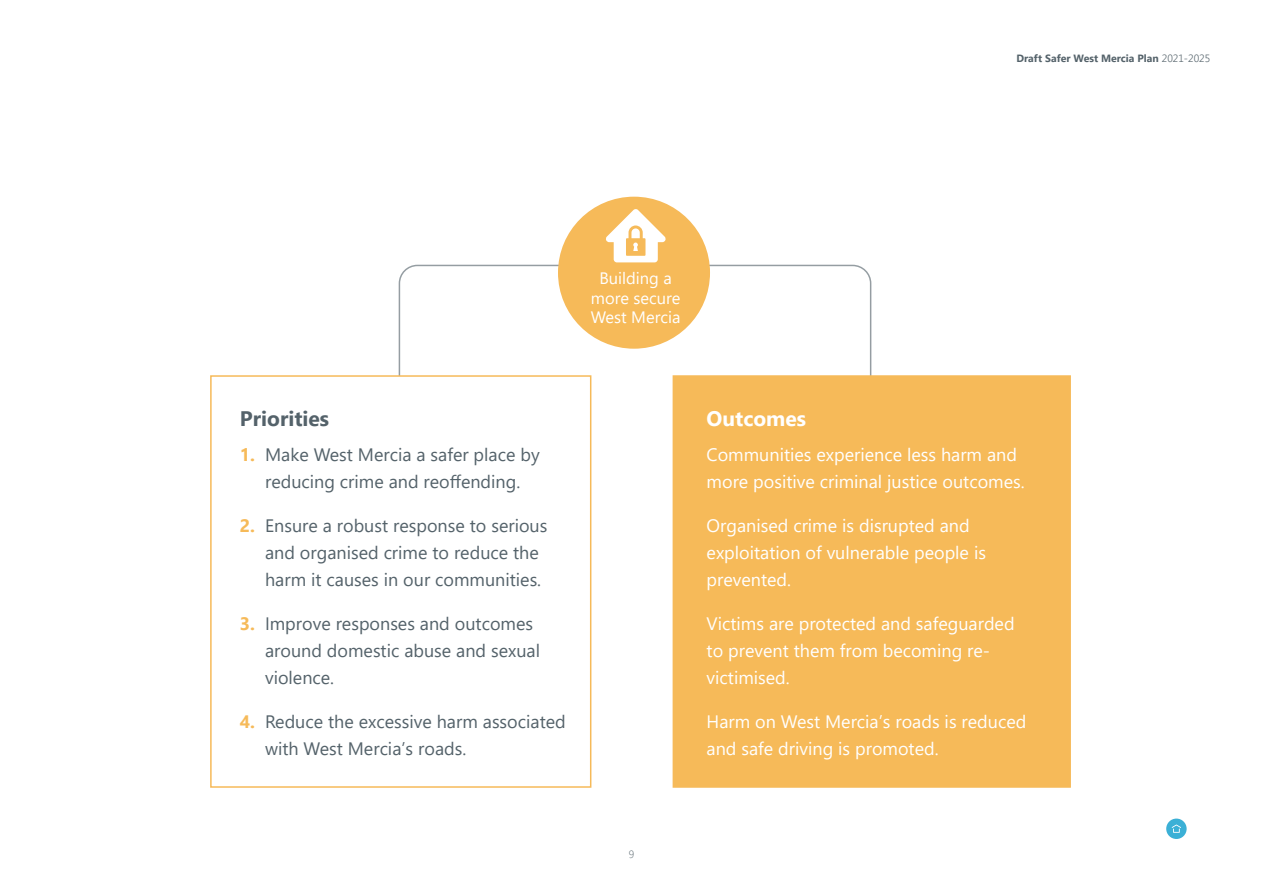
<style>
.page{position:relative;width:1263px;height:893px;background:#fff}
.page>*{position:absolute;margin:0;border:0;box-sizing:border-box;transform-origin:0 0}
.t1{font:700 21px "Segoe UI";color:#54626a}
.t2{font:700 21px "Segoe UI";color:#fff}
.t3{font:18px/27px "Segoe UI";color:#54626a}
.t4{font:18px/27px "Segoe UI";color:#fff}
.t5{font:16.5px/19.8px "Segoe UI";color:#fff;text-align:center}
.t6{font:700 10.5px "Segoe UI";color:#54626a}
.t7{font:300 10.5px "Segoe UI";color:#54626a}
.s1{font-weight:300}
.s2{font-weight:700;color:#f6ba59}
</style>
<div class="page">
<svg style="left:398px;top:264px;width:474px;height:155px"></svg>
<div style="left:558px;top:197px;width:152px;height:152px;background:#f6ba59;border-radius:50%"></div>
<div style="left:673px;top:375px;width:398px;height:413px;background:#f6ba59;border:2px solid #f6ba59"></div>
<div style="left:210px;top:375px;width:381px;height:413px;background:#fff;border:2px solid #f6ba59"></div>
<svg style="left:606px;top:209px;width:60px;height:53px"></svg>
<svg style="left:1166px;top:819px;width:20px;height:20px"></svg>
<p class="t6" style="left:1016px;top:48px;width:195px">Draft Safer West Mercia Plan <span class="s1">2021-2025</span></p>
<p class="t5" style="left:591px;top:267px;width:91px">Building a more secure<br>West Mercia</p>
<p class="t1" style="left:240px;top:398px;width:91px">Priorities</p>
<p class="t3" style="left:240px;top:440px;width:301px;text-align:center"><span class="s2">1.</span> Make West Mercia a safer place by reducing crime and reoffending.</p>
<p class="t3" style="left:265px;top:511px;width:284px;text-indent:-25px"><span class="s2">2.</span> Ensure a robust response to serious and organised crime to reduce the harm it causes in our communities.</p>
<p class="t3" style="left:265px;top:609px;width:277px;text-indent:-25px"><span class="s2">3.</span> Improve responses and outcomes around domestic abuse and sexual violence.</p>
<p class="t3" style="left:265px;top:707px;width:302px;text-indent:-25px"><span class="s2">4.</span> Reduce the excessive harm associated with West Mercia’s roads.</p>
<p class="t2" style="left:707px;top:398px;width:101px">Outcomes</p>
<p class="t4" style="left:707px;top:440px;width:320px">Communities experience less harm and more positive criminal justice outcomes.</p>
<p class="t4" style="left:707px;top:511px;width:281px">Organised crime is disrupted and exploitation of vulnerable people is prevented.</p>
<p class="t4" style="left:707px;top:609px;width:309px">Victims are protected and safeguarded to prevent them from becoming re&shy;victimised.</p>
<p class="t4" style="left:707px;top:707px;width:321px">Harm on West Mercia’s roads is reduced and safe driving is promoted.</p>
<p class="t7" style="left:629px;top:844px;width:7px">9</p>
</div>
